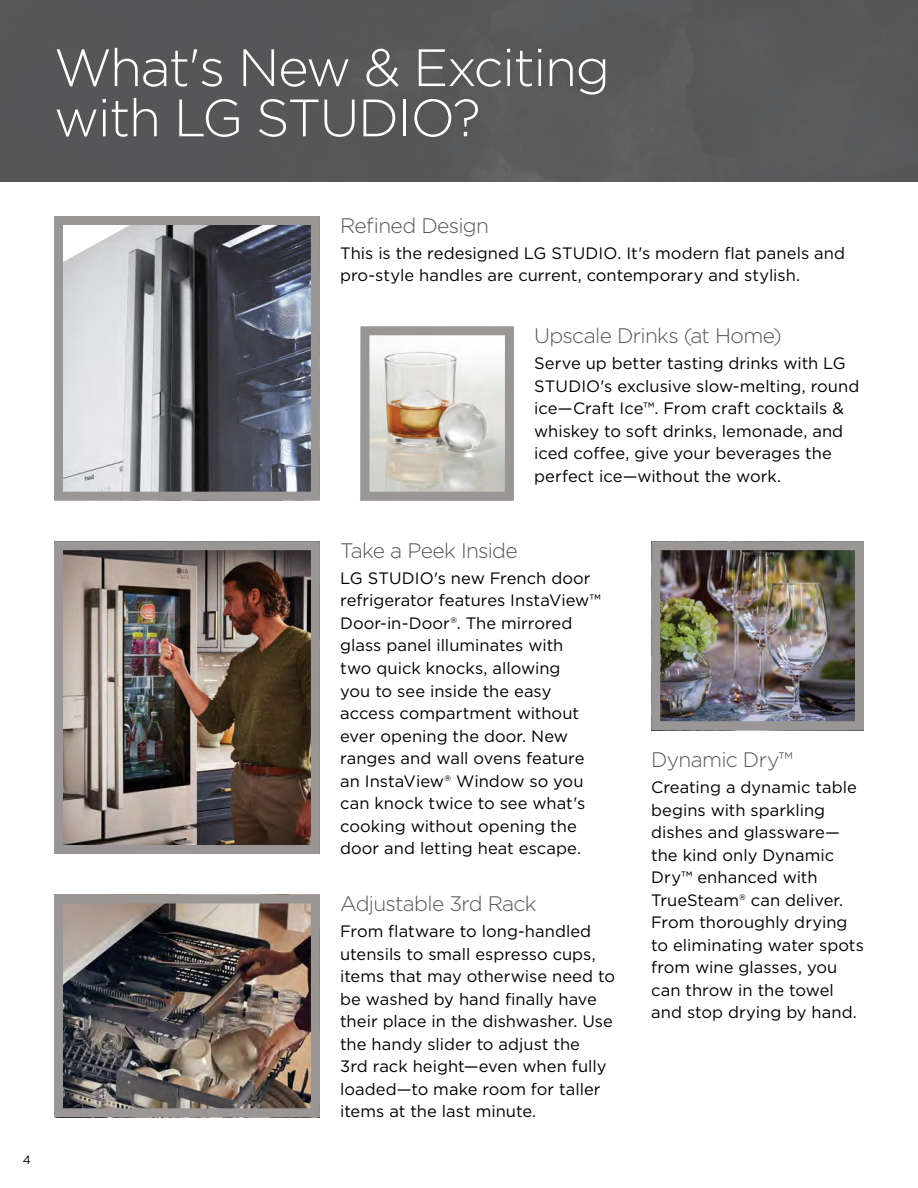
<style>
.page{position:relative;width:918px;height:1188px;background:#fff}
.page>*{position:absolute;margin:0;border:0;box-sizing:border-box;transform-origin:0 0}
.t1{font:300 52.5px/50.2px "Gotham";letter-spacing:-.03em;color:#fff}
.t2{font:300 21px "Gotham";letter-spacing:-.035em;color:#555}
.t3{font:16.5px/22.5px "Gotham";color:#000}
.t4{font:12px "Gotham";color:#000}
</style>
<div class="page">
<div style="left:0;top:0;width:918px;height:182px;background:#575758"></div>
<img style="left:64px;top:226px;width:246px;height:265px">
<div style="left:54px;top:216px;width:266px;height:285px;border:9px solid #9a9696"></div>
<img style="left:370px;top:351px;width:134px;height:140px">
<div style="left:360px;top:326px;width:154px;height:175px;border:9px solid #9a9696"></div>
<img style="left:64px;top:551px;width:246px;height:293px">
<div style="left:54px;top:541px;width:266px;height:313px;border:9px solid #9a9696"></div>
<img style="left:661px;top:551px;width:193px;height:169px">
<div style="left:651px;top:541px;width:213px;height:189px;border:9px solid #9a9696"></div>
<img style="left:64px;top:904px;width:246px;height:203px">
<div style="left:54px;top:894px;width:266px;height:223px;border:9px solid #9a9696"></div>
<h1 class="t1" style="left:54px;top:41px;width:558px">What's New &amp; Exciting with LG STUDIO?</h1>
<p class="t4" style="left:23px;top:1152px;width:10px">4</p>
<p class="t2" style="left:340px;top:212px;width:150px">Refined Design</p>
<p class="t3" style="left:340px;top:241px;width:506px">This is the redesigned LG STUDIO. It's modern flat panels and pro-style handles are current, contemporary and stylish.</p>
<p class="t2" style="left:534px;top:322px;width:249px">Upscale Drinks (at Home)</p>
<p class="t3" style="left:534px;top:352px;width:327px">Serve up better tasting drinks with LG STUDIO's exclusive slow-melting, round ice—Craft Ice™. From craft cocktails &amp; whiskey to soft drinks, lemonade, and iced coffee, give your beverages the perfect ice—without the work.</p>
<p class="t2" style="left:340px;top:537px;width:179px">Take a Peek Inside</p>
<p class="t3" style="left:340px;top:567px;width:262px">LG STUDIO's new French door refrigerator features InstaView™<br>Door-in-Door®. The mirrored glass panel illuminates with<br>two quick knocks, allowing<br>you to see inside the easy access compartment without ever opening the door. New ranges and wall ovens feature an InstaView® Window so you can knock twice to see what's cooking without opening the door and letting heat escape.</p>
<p class="t2" style="left:340px;top:891px;width:198px">Adjustable 3rd Rack</p>
<p class="t3" style="left:340px;top:920px;width:276px">From flatware to long-handled utensils to small espresso cups, items that may otherwise need to be washed by hand finally have their place in the dishwasher. Use the handy slider to adjust the<br>3rd rack height—even when fully loaded—to make room for taller items at the last minute.</p>
<p class="t2" style="left:651px;top:747px;width:143px">Dynamic Dry™</p>
<p class="t3" style="left:651px;top:776px;width:214px">Creating a dynamic table begins with sparkling dishes and glassware— the kind only Dynamic<br>Dry™ enhanced with<br>TrueSteam® can deliver.<br>From thoroughly drying to eliminating water spots from wine glasses, you can throw in the towel and stop drying by hand.</p>
</div>
